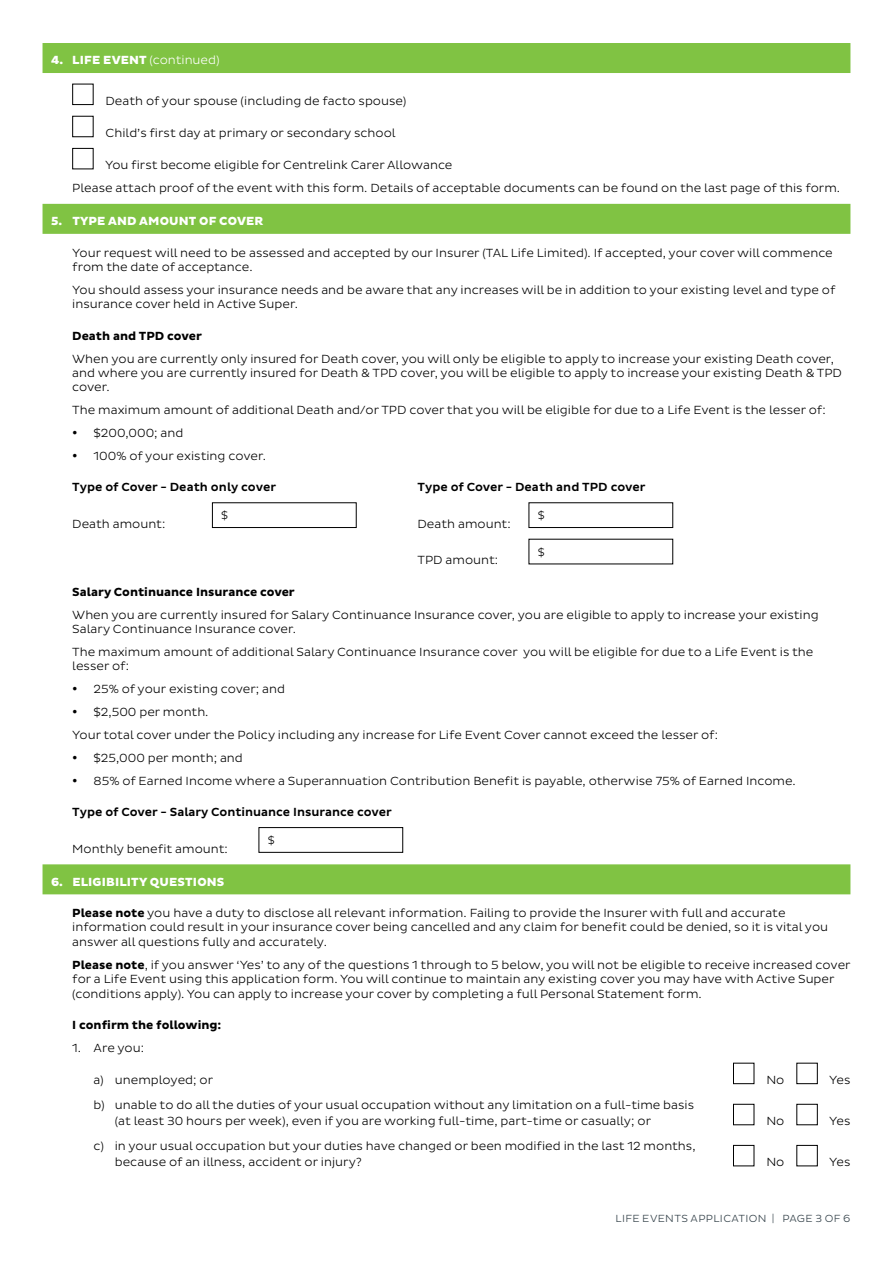
<style>
.page{position:relative;width:893px;height:1263px;background:#fff}
.page>*{position:absolute;margin:0;border:0;box-sizing:border-box;transform-origin:0 0}
.t1{font:300 12px/14.4px "Pluto Sans";color:#000}
.t2{font:500 12px "Pluto Sans";color:#000}
.t3{font:700 12px "Pluto Sans";color:#000}
.t4{font:800 12px "Pluto Sans";letter-spacing:.015em;color:#fff}
.t5{font:300 11.25px "Pluto Sans";color:#000}
.t6{font:300 10.5px "Pluto Sans";letter-spacing:.035em;color:#303e46}
.s1{font-weight:300}
.s2{font-weight:700}
</style>
<div class="page">
<div style="left:43px;top:43px;width:807px;height:30px;background:#80c343"></div>
<div style="left:43px;top:204px;width:807px;height:30px;background:#80c343"></div>
<div style="left:43px;top:864px;width:807px;height:30px;background:#80c343"></div>
<div style="left:72px;top:84px;width:22px;height:21px;border:1px solid #000"></div>
<div style="left:72px;top:116px;width:22px;height:21px;border:1px solid #000"></div>
<div style="left:72px;top:148px;width:22px;height:21px;border:1px solid #000"></div>
<div style="left:212px;top:502px;width:145px;height:26px;border:1px solid #000"></div>
<div style="left:529px;top:502px;width:144px;height:26px;border:1px solid #000"></div>
<div style="left:259px;top:827px;width:144px;height:26px;border:1px solid #000"></div>
<div style="left:733px;top:1063px;width:21px;height:21px;border:1px solid #000"></div>
<div style="left:796px;top:1063px;width:22px;height:21px;border:1px solid #000"></div>
<div style="left:733px;top:1104px;width:21px;height:21px;border:1px solid #000"></div>
<div style="left:796px;top:1104px;width:22px;height:21px;border:1px solid #000"></div>
<div style="left:733px;top:1145px;width:21px;height:21px;border:1px solid #000"></div>
<div style="left:796px;top:1145px;width:22px;height:21px;border:1px solid #000"></div>
<p class="t4" style="left:51px;top:53px;width:170px">4. LIFE EVENT <span class="s1">(continued)</span></p>
<p class="t1" style="left:106px;top:94px;width:302px">Death of your spouse (including de facto spouse)</p>
<p class="t1" style="left:106px;top:126px;width:292px">Child’s first day at primary or secondary school</p>
<p class="t1" style="left:72px;top:154px;width:769px;line-height:23px;text-indent:33px">You first become eligible for Centrelink Carer Allowance<br>Please attach proof of the event with this form. Details of acceptable documents can be found on the last page of this form.</p>
<p class="t4" style="left:51px;top:214px;width:214px">5. TYPE AND AMOUNT OF COVER</p>
<p class="t1" style="left:72px;top:245px;width:762px">Your request will need to be assessed and accepted by our Insurer (TAL Life Limited). If accepted, your cover will commence from the date of acceptance.</p>
<p class="t1" style="left:72px;top:283px;width:765px">You should assess your insurance needs and be aware that any increases will be in addition to your existing level and type of insurance cover held in Active Super.</p>
<p class="t3" style="left:72px;top:329px;width:131px">Death and TPD cover</p>
<p class="t1" style="left:72px;top:351px;width:771px">When you are currently only insured for Death cover, you will only be eligible to apply to increase your existing Death cover, and where you are currently insured for Death &amp; TPD cover, you will be eligible to apply to increase your existing Death &amp; TPD cover.</p>
<p class="t1" style="left:94px;top:399px;width:734px;line-height:23px;text-indent:-21px">The maximum amount of additional Death and/or TPD cover that you will be eligible for due to a Life Event is the lesser of: $200,000; and<br>100% of your existing cover.</p>
<p class="t2" style="left:72px;top:481px;width:205px">Type of Cover - Death only cover</p>
<p class="t2" style="left:418px;top:481px;width:230px">Type of Cover - Death and TPD cover</p>
<p class="t1" style="left:72px;top:517px;width:95px">Death amount:</p>
<p class="t5" style="left:221px;top:509px;width:8px">$</p>
<p class="t5" style="left:538px;top:509px;width:8px">$</p>
<p class="t1" style="left:418px;top:517px;width:95px">Death amount:</p>
<p class="t1" style="left:418px;top:553px;width:82px">TPD amount:</p>
<p class="t5" style="left:538px;top:546px;width:8px">$</p>
<p class="t3" style="left:72px;top:585px;width:224px">Salary Continuance Insurance cover</p>
<p class="t1" style="left:72px;top:607px;width:748px">When you are currently insured for Salary Continuance Insurance cover, you are eligible to apply to increase your existing<br>Salary Continuance Insurance cover.</p>
<p class="t1" style="left:72px;top:645px;width:742px">The maximum amount of additional Salary Continuance Insurance cover you will be eligible for due to a Life Event is the lesser of:</p>
<p class="t1" style="left:94px;top:682px;width:193px">25% of your existing cover; and</p>
<p class="t1" style="left:94px;top:705px;width:116px">$2,500 per month.</p>
<p class="t1" style="left:72px;top:728px;width:647px">Your total cover under the Policy including any increase for Life Event Cover cannot exceed the lesser of:</p>
<p class="t1" style="left:94px;top:751px;width:151px">$25,000 per month; and</p>
<p class="t1" style="left:94px;top:774px;width:704px">85% of Earned Income where a Superannuation Contribution Benefit is payable, otherwise 75% of Earned Income.</p>
<p class="t2" style="left:72px;top:805px;width:321px">Type of Cover - Salary Continuance Insurance cover</p>
<p class="t1" style="left:72px;top:841px;width:157px">Monthly benefit amount:</p>
<p class="t5" style="left:268px;top:834px;width:8px">$</p>
<p class="t4" style="left:51px;top:875px;width:175px">6. ELIGIBILITY QUESTIONS</p>
<p class="t1" style="left:72px;top:906px;width:757px"><span class="s2">Please note</span> you have a duty to disclose all relevant information. Failing to provide the Insurer with full and accurate information could result in your insurance cover being cancelled and any claim for benefit could be denied, so it is vital you answer all questions fully and accurately.</p>
<p class="t1" style="left:72px;top:957px;width:780px"><span class="s2">Please note</span>, if you answer ‘Yes’ to any of the questions 1 through to 5 below, you will not be eligible to receive increased cover for a Life Event using this application form. You will continue to maintain any existing cover you may have with Active Super (conditions apply). You can apply to increase your cover by completing a full Personal Statement form.</p>
<p class="t3" style="left:72px;top:1018px;width:151px">I confirm the following:</p>
<p class="t1" style="left:72px;top:1041px;width:73px">1. Are you:</p>
<p class="t1" style="left:94px;top:1073px;width:121px">a) unemployed; or</p>
<p class="t1" style="left:766px;top:1073px;width:20px">No</p>
<p class="t1" style="left:829px;top:1073px;width:23px">Yes</p>
<p class="t1" style="left:115px;top:1097px;width:581px;line-height:16.4px;text-indent:-21px">b) unable to do all the duties of your usual occupation without any limitation on a full-time basis (at least 30 hours per week), even if you are working full-time, part-time or casually; or</p>
<p class="t1" style="left:766px;top:1114px;width:20px">No</p>
<p class="t1" style="left:829px;top:1114px;width:23px">Yes</p>
<p class="t1" style="left:115px;top:1138px;width:582px;line-height:16.4px;text-indent:-21px">c) in your usual occupation but your duties have changed or been modified in the last 12 months, because of an illness, accident or injury?</p>
<p class="t1" style="left:766px;top:1155px;width:20px">No</p>
<p class="t1" style="left:829px;top:1155px;width:23px">Yes</p>
<p class="t6" style="left:615px;top:1212px;width:236px">LIFE EVENTS APPLICATION | PAGE 3 OF 6</p>
</div>
